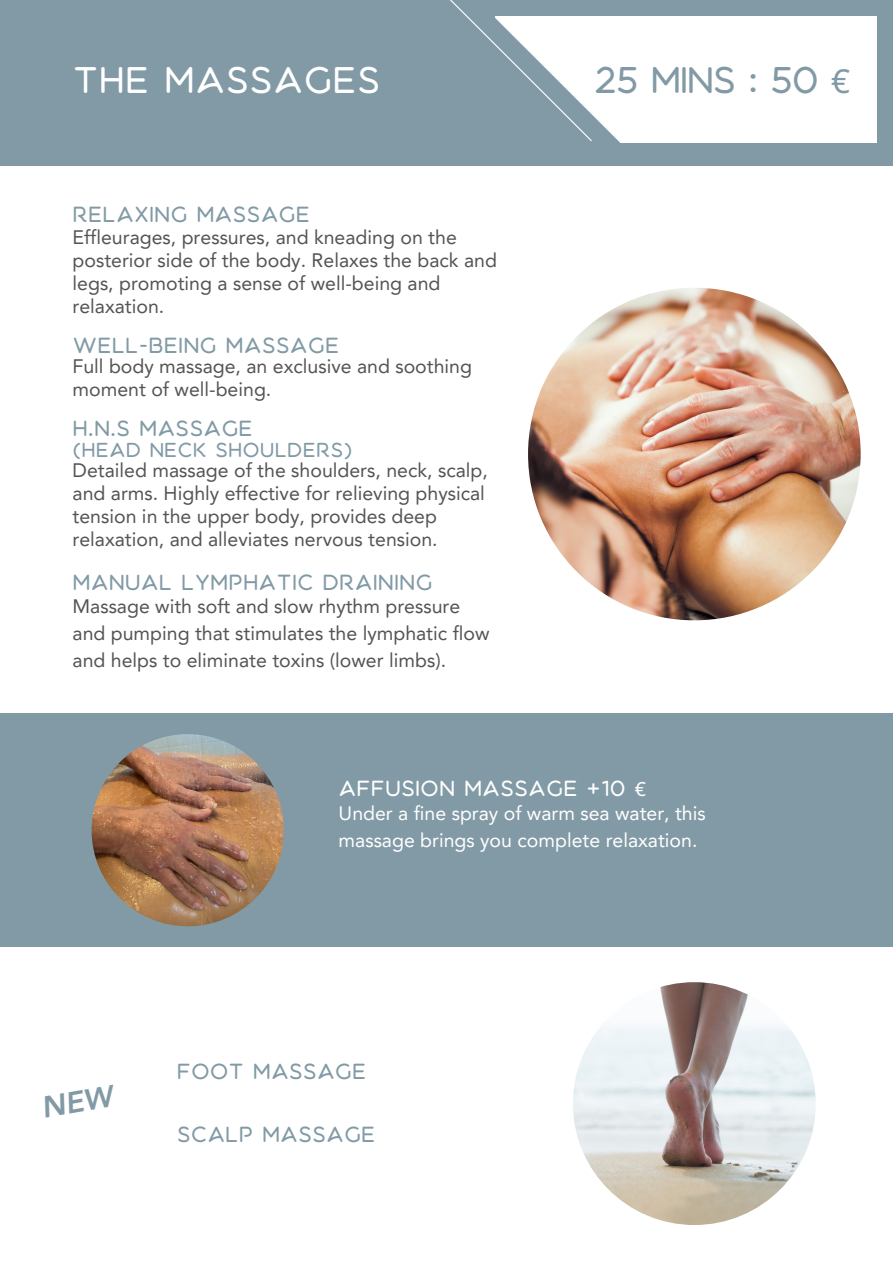
<style>
.page{position:relative;width:893px;height:1264px;background:#fff}
.page>*{position:absolute;margin:0;border:0;box-sizing:border-box;transform-origin:0 0}
.t1{font:33px "Aquatico";color:#fff}
.t2{font:33px "Aquatico";letter-spacing:-.05em;color:#819aa5}
.t3{font:19.5px/23px "Avenir LT Pro";color:#545454}
.t4{font:19.5px "Aquatico";color:#819aa5}
.t5{font:19.5px/27px "Avenir LT Pro";color:#fff}
.t6{font:19.5px "Aquatico";color:#fff}
.t7{font:18px "Aquatico";color:#819aa5}
.s1{font-family:"Noto Sans"}
</style>
<div class="page">
<div style="left:0;top:0;width:892px;height:1263px;background:#819aa5"></div>
<div style="left:0;top:166px;width:892px;height:546px;background:#fff"></div>
<div style="left:495px;top:17px;width:381px;height:126px;background:#fff"></div>
<svg style="left:450px;top:0;width:179px;height:143px"></svg>
<img style="left:528px;top:288px;width:332px;height:332px;border-radius:50%">
<div style="left:0;top:947px;width:892px;height:316px;background:#fff"></div>
<img style="left:573px;top:982px;width:242px;height:242px;border-radius:50%">
<img style="left:92px;top:734px;width:192px;height:192px;border-radius:50%">
<p class="t1" style="left:73px;top:59px;width:310px">THE MASSAGES</p>
<p class="t2" style="left:593px;top:59px;width:258px">25 MINS : 50 <span class="s1">€</span></p>
<p class="t4" style="left:73px;top:202px;width:239px">RELAXING MASSAGE</p>
<p class="t3" style="left:73px;top:227px;width:426px">Effleurages, pressures, and kneading on the posterior side of the body. Relaxes the back and legs, promoting a sense of well-being and relaxation.</p>
<p class="t4" style="left:73px;top:333px;width:268px">WELL-BEING MASSAGE</p>
<p class="t3" style="left:73px;top:356px;width:401px">Full body massage, an exclusive and soothing moment of well-being.</p>
<p class="t4" style="left:73px;top:416px;width:182px">H.N.S MASSAGE</p>
<p class="t7" style="left:73px;top:438px;width:281px">(HEAD NECK SHOULDERS)</p>
<p class="t3" style="left:73px;top:460px;width:417px">Detailed massage of the shoulders, neck, scalp,</p>
<p class="t3" style="left:73px;top:483px;width:414px">and arms. Highly effective for relieving physical tension in the upper body, provides deep relaxation, and alleviates nervous tension.</p>
<p class="t4" style="left:73px;top:570px;width:361px">MANUAL LYMPHATIC DRAINING</p>
<p class="t3" style="left:73px;top:595px;width:418px;line-height:27px">Massage with soft and slow rhythm pressure and pumping that stimulates the lymphatic flow and helps to eliminate toxins (lower limbs).</p>
<p class="t6" style="left:338px;top:776px;width:309px">AFFUSION MASSAGE +10 <span class="s1">€</span></p>
<p class="t5" style="left:338px;top:801px;width:368px">Under a fine spray of warm sea water, this massage brings you complete relaxation.</p>
<p class="t4" style="left:177px;top:1058px;width:191px">FOOT MASSAGE</p>
<p class="t4" style="left:177px;top:1121px;width:200px">SCALP MASSAGE</p>
</div>
